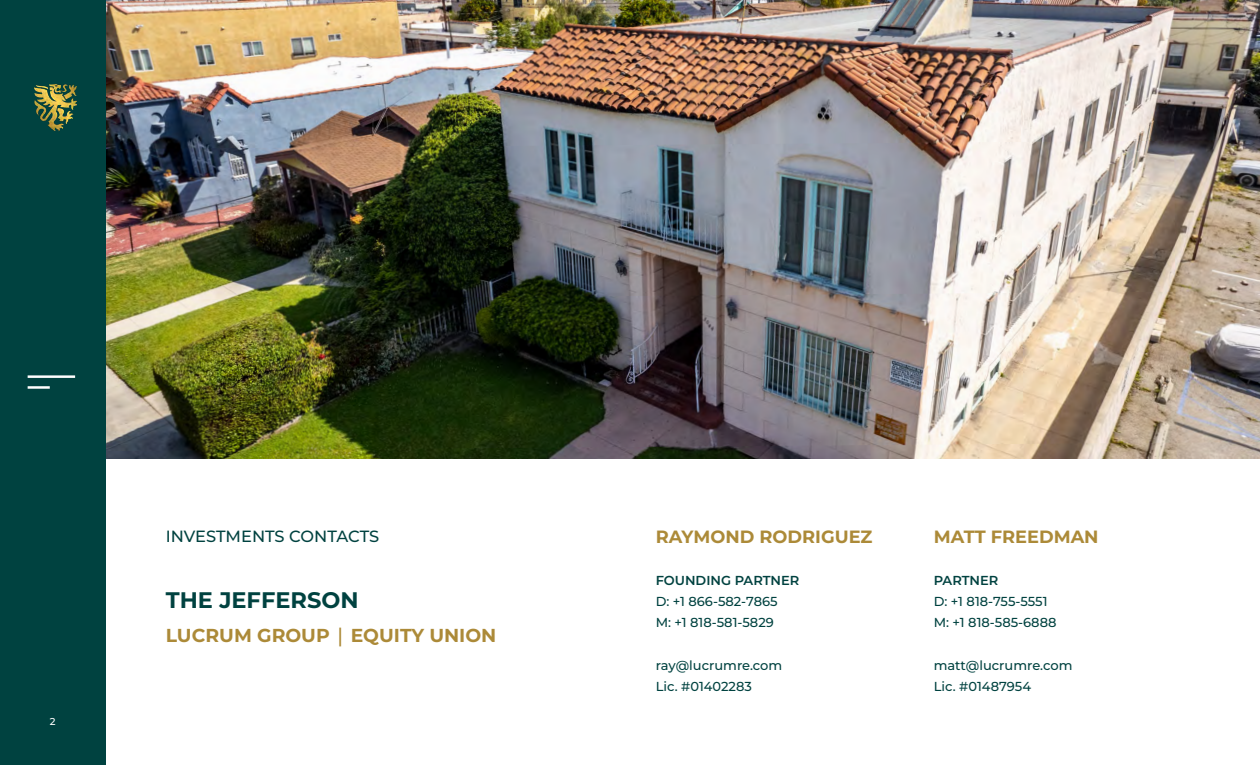
<style>
.page{position:relative;width:1260px;height:765px;background:#fff}
.page>*{position:absolute;margin:0;border:0;box-sizing:border-box;transform-origin:0 0}
.t1{font:700 22.5px "Montserrat";color:#004240}
.t2{font:700 18.75px "Montserrat";color:#ac8a38}
.t3{font:700 17.75px "Montserrat";color:#ac8a38}
.t4{font:500 16.25px "Montserrat";letter-spacing:-.005em;color:#004240}
.t5{font:500 13px "Montserrat";color:#004240}
.t6{font:600 13px "Montserrat";color:#004240}
.t7{font:500 10px "Montserrat";color:#fff}
.s1{font-family:"Open Sans";font-weight:600}
</style>
<div class="page">
<img style="left:106px;top:0;width:1154px;height:458px">
<div style="left:0;top:0;width:106px;height:765px;background:#004240"></div>
<hr style="left:28px;top:375px;width:47px;height:3px;background:#fff">
<hr style="left:28px;top:386px;width:22px;height:3px;background:#fff">
<img style="left:34px;top:84px;width:42px;height:48px">
<p class="t7" style="left:50px;top:714px;width:7px">2</p>
<p class="t4" style="left:166px;top:525px;width:215px">INVESTMENTS CONTACTS</p>
<p class="t1" style="left:166px;top:584px;width:194px">THE JEFFERSON</p>
<p class="t2" style="left:166px;top:621px;width:332px">LUCRUM GROUP <span class="s1">|</span> EQUITY UNION</p>
<p class="t3" style="left:656px;top:524px;width:218px">RAYMOND RODRIGUEZ</p>
<p class="t6" style="left:656px;top:571px;width:145px">FOUNDING PARTNER</p>
<p class="t5" style="left:656px;top:592px;width:123px">D: +1 866-582-7865</p>
<p class="t5" style="left:656px;top:614px;width:120px">M: +1 818-581-5829</p>
<p class="t5" style="left:656px;top:656px;width:128px">ray@lucrumre.com</p>
<p class="t5" style="left:656px;top:677px;width:98px">Lic. #01402283</p>
<p class="t3" style="left:934px;top:524px;width:166px">MATT FREEDMAN</p>
<p class="t6" style="left:934px;top:571px;width:66px">PARTNER</p>
<p class="t5" style="left:934px;top:592px;width:115px">D: +1 818-755-5551</p>
<p class="t5" style="left:934px;top:614px;width:124px">M: +1 818-585-6888</p>
<p class="t5" style="left:934px;top:656px;width:140px">matt@lucrumre.com</p>
<p class="t5" style="left:934px;top:677px;width:99px">Lic. #01487954</p>
</div>
